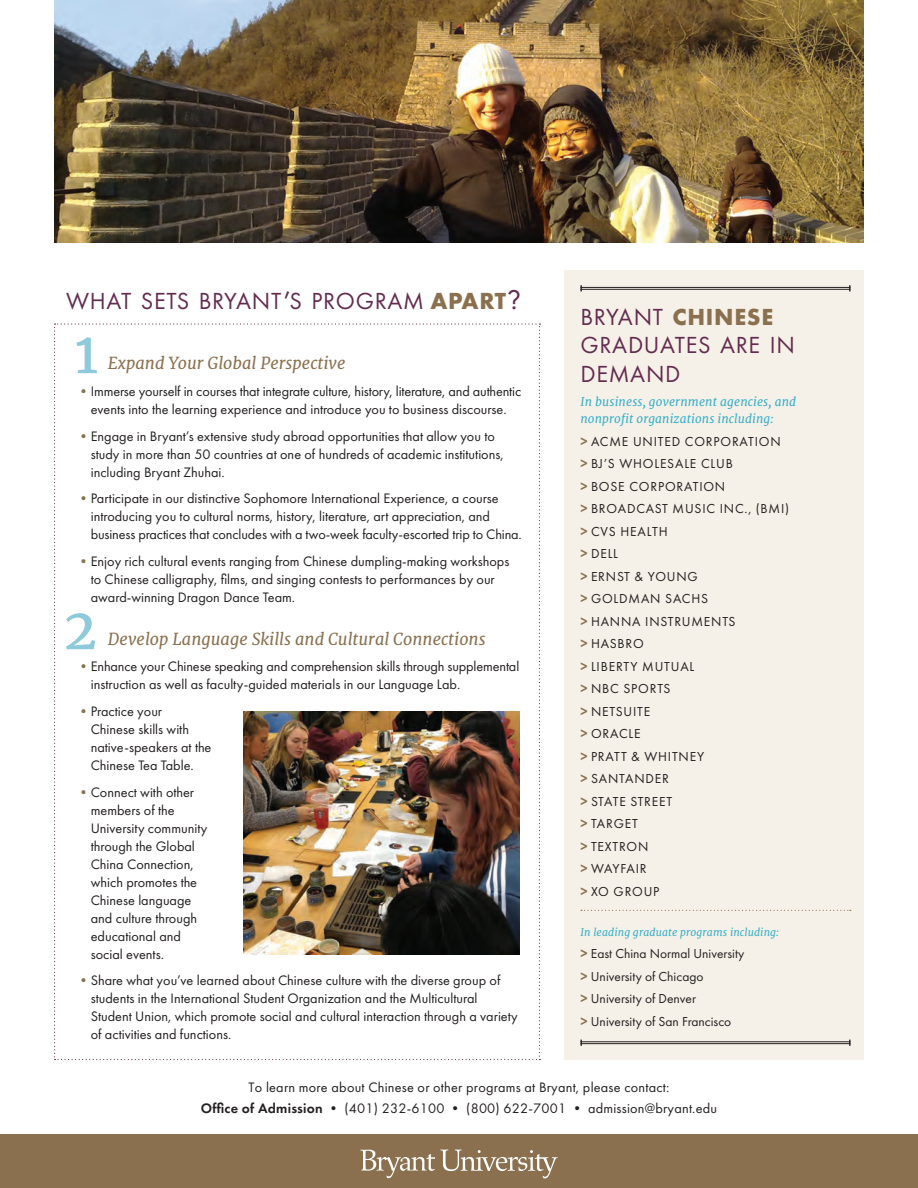
<style>
.page{position:relative;width:918px;height:1188px;background:#fff}
.page>*{position:absolute;margin:0;border:0;box-sizing:border-box;transform-origin:0 0}
.t1{font:24.15px/28.5px "Futura PT";letter-spacing:.03em;color:#632b4f}
.t2{font:italic 16.5px "Merriweather";color:#8a704e}
.t3{font:14.25px/18px "Futura PT";color:#231f20}
.t4{font:13.5px "Futura PT";letter-spacing:.06em;color:#231f20}
.t5{font:13.5px "Futura PT";color:#231f20}
.t6{font:italic 12px/17.2px "Merriweather";letter-spacing:.01em;color:#37afc8}
.t7{font:italic 10.5px "Merriweather";letter-spacing:.01em;color:#37afc8}
.s1{font-size:30px}
.s2{font-weight:700;color:#8a704e}
.s3{font-family:"Europa";font-size:27px}
.s4{color:#8a704e}
.s5{font-weight:600;font-size:14.25px;color:#8a704e}
.s6{font-weight:600}
</style>
<div class="page">
<img style="left:54px;top:0;width:810px;height:242px">
<hr style="left:917px;top:117px;width:1px;height:54px;background:#8a704e">
<div style="left:0;top:1134px;width:918px;height:54px;background:#8a704e"></div>
<svg style="left:360px;top:1150px;width:198px;height:28px"></svg>
<svg style="left:54px;top:323px;width:486px;height:737px"></svg>
<img style="left:243px;top:712px;width:277px;height:243px">
<div style="left:565px;top:270px;width:299px;height:790px;background:#f6f1e8"></div>
<hr style="left:580px;top:289px;width:270px;height:1px;background:#231f20">
<hr style="left:580px;top:287px;width:270px;height:1px;background:#231f20">
<svg style="left:581px;top:910px;width:270px;height:1px"></svg>
<hr style="left:580px;top:1043px;width:270px;height:1px;background:#231f20">
<hr style="left:580px;top:1042px;width:270px;height:1px;background:#231f20">
<p class="t1" style="left:66px;top:286px;width:456px">WHAT SETS BRYANT<span class="s1">’</span>S PROGRAM <span class="s2">APART</span><span class="s3">?</span></p>
<p class="t2" style="left:108px;top:353px;width:239px">Expand Your Global Perspective</p>
<p class="t3" style="left:76px;top:382px;width:446px;text-align:center"><span class="s4">•</span>Immerse yourself in courses that integrate culture, history, literature, and authentic events into the learning experience and introduce you to business discourse.</p>
<p class="t3" style="left:91px;top:427px;width:414px;text-indent:-14px"><span class="s4">•</span>Engage in Bryant’s extensive study abroad opportunities that allow you to study in more than 50 countries at one of hundreds of academic institutions, including Bryant Zhuhai.</p>
<p class="t3" style="left:91px;top:489px;width:433px;text-indent:-14px"><span class="s4">•</span>Participate in our distinctive Sophomore International Experience, a course introducing you to cultural norms, history, literature, art appreciation, and business practices that concludes with a two-week faculty-escorted trip to China.</p>
<p class="t3" style="left:91px;top:552px;width:420px;text-indent:-14px"><span class="s4">•</span>Enjoy rich cultural events ranging from Chinese dumpling-making workshops to Chinese calligraphy, films, and singing contests to performances by our award-winning Dragon Dance Team.</p>
<p class="t2" style="left:108px;top:628px;width:379px">Develop Language Skills and Cultural Connections</p>
<p class="t3" style="left:91px;top:657px;width:430px;text-indent:-14px"><span class="s4">•</span>Enhance your Chinese speaking and comprehension skills through supplemental instruction as well as faculty-guided materials in our Language Lab.</p>
<p class="t3" style="left:91px;top:702px;width:122px;text-indent:-14px"><span class="s4">•</span>Practice your<br>Chinese skills with native-speakers at the<br>Chinese Tea Table.</p>
<p class="t3" style="left:91px;top:783px;width:118px;text-indent:-14px"><span class="s4">•</span>Connect with other members of the<br>University community through the Global<br>China Connection, which promotes the<br>Chinese language and culture through educational and social events.</p>
<p class="t3" style="left:91px;top:971px;width:429px;text-indent:-14px"><span class="s4">•</span>Share what you’ve learned about Chinese culture with the diverse group of students in the International Student Organization and the Multicultural Student Union, which promote social and cultural interaction through a variety of activities and functions.</p>
<p class="t1" style="left:580px;top:302px;width:216px">BRYANT <span class="s2">CHINESE<br></span>GRADUATES ARE IN<br>DEMAND</p>
<p class="t6" style="left:580px;top:393px;width:217px">In business, government agencies, and nonprofit organizations including:</p>
<p class="t4" style="left:580px;top:433px;width:202px"><span class="s5">&gt;</span> ACME UNITED CORPORATION</p>
<p class="t4" style="left:580px;top:456px;width:154px"><span class="s5">&gt;</span> BJ’S WHOLESALE CLUB</p>
<p class="t4" style="left:580px;top:478px;width:146px"><span class="s5">&gt;</span> BOSE CORPORATION</p>
<p class="t4" style="left:580px;top:501px;width:210px"><span class="s5">&gt;</span> BROADCAST MUSIC INC., (BMI)</p>
<p class="t4" style="left:580px;top:523px;width:89px"><span class="s5">&gt;</span> CVS HEALTH</p>
<p class="t4" style="left:580px;top:546px;width:39px"><span class="s5">&gt;</span> DELL</p>
<p class="t4" style="left:580px;top:568px;width:119px"><span class="s5">&gt;</span> ERNST &amp; YOUNG</p>
<p class="t4" style="left:580px;top:591px;width:129px"><span class="s5">&gt;</span> GOLDMAN SACHS</p>
<p class="t4" style="left:580px;top:613px;width:157px"><span class="s5">&gt;</span> HANNA INSTRUMENTS</p>
<p class="t4" style="left:580px;top:636px;width:65px"><span class="s5">&gt;</span> HASBRO</p>
<p class="t4" style="left:580px;top:658px;width:115px"><span class="s5">&gt;</span> LIBERTY MUTUAL</p>
<p class="t4" style="left:580px;top:681px;width:92px"><span class="s5">&gt;</span> NBC SPORTS</p>
<p class="t4" style="left:580px;top:703px;width:71px"><span class="s5">&gt;</span> NETSUITE</p>
<p class="t4" style="left:580px;top:726px;width:62px"><span class="s5">&gt;</span> ORACLE</p>
<p class="t4" style="left:580px;top:748px;width:125px"><span class="s5">&gt;</span> PRATT &amp; WHITNEY</p>
<p class="t4" style="left:580px;top:771px;width:90px"><span class="s5">&gt;</span> SANTANDER</p>
<p class="t4" style="left:580px;top:793px;width:93px"><span class="s5">&gt;</span> STATE STREET</p>
<p class="t4" style="left:580px;top:816px;width:59px"><span class="s5">&gt;</span> TARGET</p>
<p class="t4" style="left:580px;top:838px;width:70px"><span class="s5">&gt;</span> TEXTRON</p>
<p class="t4" style="left:580px;top:861px;width:68px"><span class="s5">&gt;</span> WAYFAIR</p>
<p class="t4" style="left:580px;top:883px;width:80px"><span class="s5">&gt;</span> XO GROUP</p>
<p class="t7" style="left:580px;top:925px;width:200px">In leading graduate programs including:</p>
<p class="t5" style="left:580px;top:946px;width:166px"><span class="s5">&gt;</span> East China Normal University</p>
<p class="t5" style="left:580px;top:968px;width:125px"><span class="s5">&gt;</span> University of Chicago</p>
<p class="t5" style="left:580px;top:991px;width:117px"><span class="s5">&gt;</span> University of Denver</p>
<p class="t5" style="left:580px;top:1013px;width:152px"><span class="s5">&gt;</span> University of San Francisco</p>
<p class="t3" style="left:249px;top:1078px;width:422px">To learn more about Chinese or other programs at Bryant, please contact:</p>
<p class="t3" style="left:201px;top:1099px;width:518px"><span class="s6">Office of Admission</span> • (401) 232-6100 • (800) 622-7001 • admission@bryant.edu</p>
</div>
